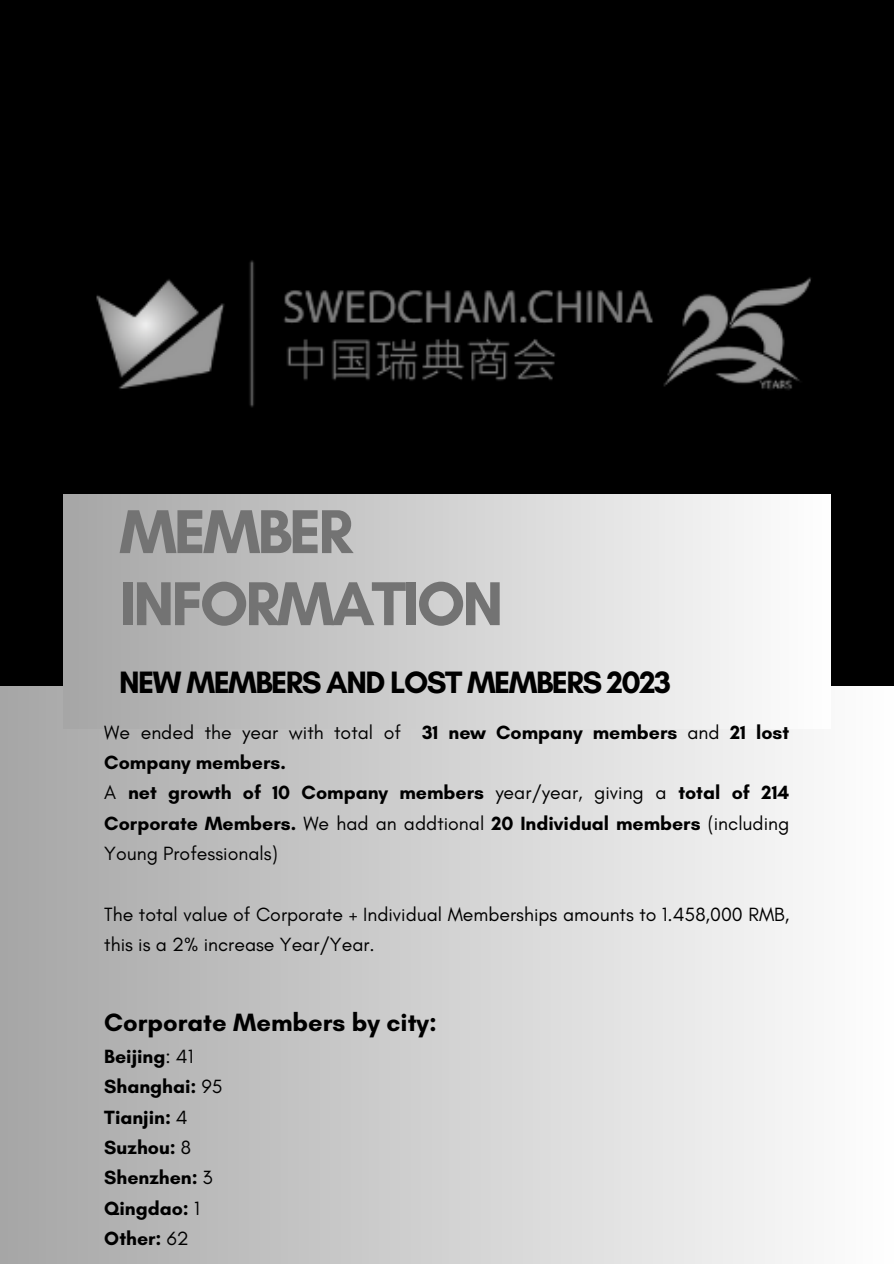
<style>
.page{position:relative;width:894px;height:1264px;background:#fff}
.page>*{position:absolute;margin:0;border:0;box-sizing:border-box;transform-origin:0 0}
.t1{font:700 63px/72px "Glacial Indifference";letter-spacing:-.05em;color:#737373}
.t2{font:700 31.5px "Glacial Indifference";letter-spacing:-.05em;color:#000}
.t3{font:700 25.5px "Glacial Indifference";color:#000}
.t4{font:700 19.5px/30.3px "Glacial Indifference";color:#000}
.t5{font:19.5px/30.3px "Glacial Indifference";color:#000}
.s1{font-weight:400}
</style>
<div class="page">
<div style="left:0;top:0;width:893px;height:1263px;background:linear-gradient(to right,#a6a6a6,#fefefe)"></div>
<div style="left:0;top:0;width:893px;height:685px;background:#000"></div>
<div style="left:63px;top:494px;width:767px;height:235px;background:linear-gradient(to right,#a6a6a6,#fefefe)"></div>
<h1 class="t1" style="left:119px;top:495px;width:385px">MEMBER<br>INFORMATION</h1>
<h3 class="t2" style="left:119px;top:662px;width:553px">NEW MEMBERS AND LOST MEMBERS 2023</h3>
<h2 class="t4" style="left:104px;top:716px;width:686px"><span class="s1">We ended the year with total of</span> 31 new Company members <span class="s1">and</span> 21 lost<br>Company members.</h2>
<p class="t4" style="left:104px;top:777px;width:686px;text-align:justify"><span class="s1">A</span> net growth of 10 Company members <span class="s1">year/year, giving a</span> total of 214<br>Corporate Members. <span class="s1">We had an addtional</span> 20 Individual members <span class="s1">(including Young Professionals)</span></p>
<p class="t5" style="left:104px;top:899px;width:686px">The total value of Corporate + Individual Memberships amounts to 1.458,000 RMB, this is a 2% increase Year/Year.</p>
<p class="t3" style="left:104px;top:1007px;width:334px">Corporate Members by city:</p>
<p class="t4" style="left:104px;top:1040px;width:120px">Beijing<span class="s1">: 41<br></span>Shanghai: <span class="s1">95<br></span>Tianjin: <span class="s1">4<br></span>Suzhou: <span class="s1">8<br></span>Shenzhen: <span class="s1">3<br></span>Qingdao: <span class="s1">1<br></span>Other: <span class="s1">62</span></p>
</div>
